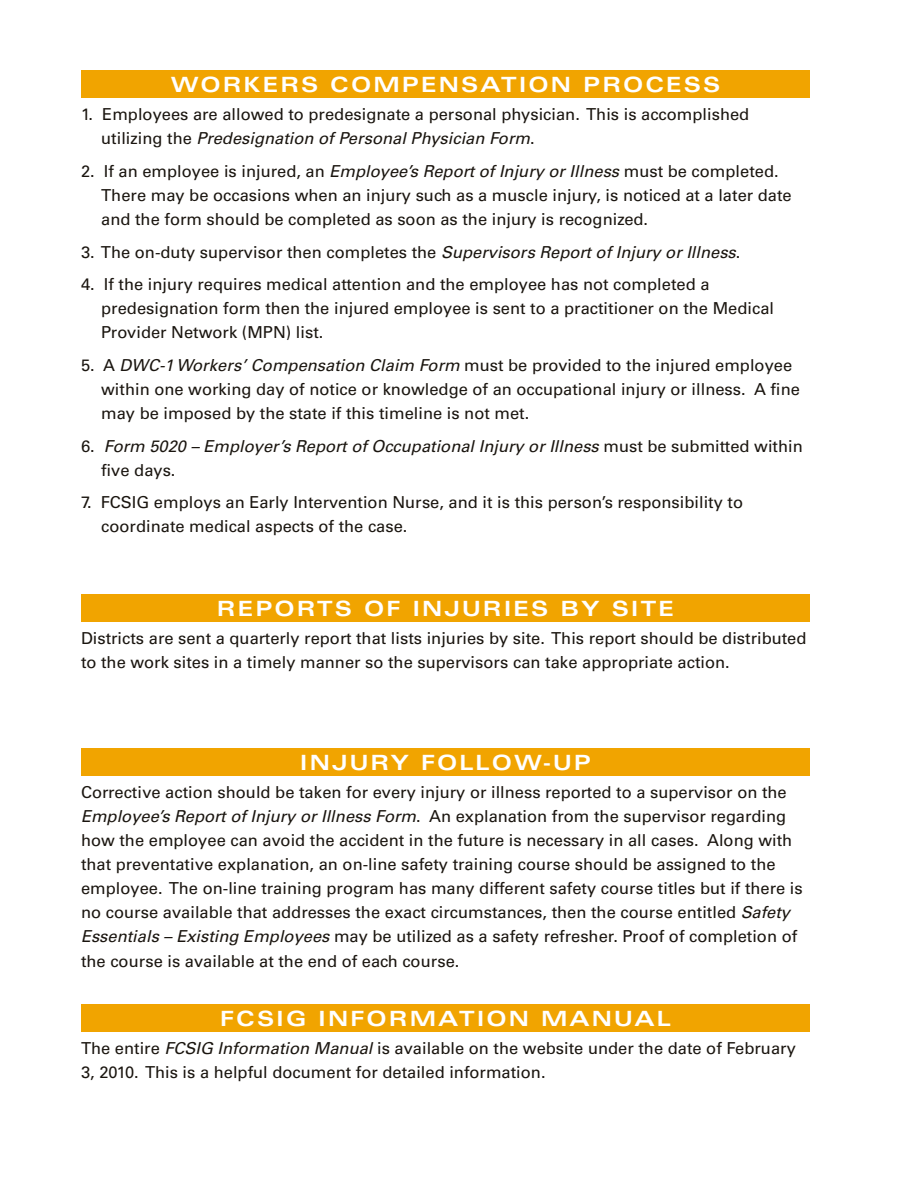
<style>
.page{position:relative;width:918px;height:1188px;background:#fff}
.page>*{position:absolute;margin:0;border:0;box-sizing:border-box;transform-origin:0 0}
.t1{font:700 expanded 21px "Univers";letter-spacing:.1em;color:#fff}
.t2{font:16.5px/24px "Univers";color:#1a150f}
.t3{font:italic 16.5px/24px "Univers";color:#1a150f}
.s1{font-style:italic}
.s2{font-style:normal}
</style>
<div class="page">
<div style="left:81px;top:594px;width:729px;height:28px;background:#f1a400"></div>
<div style="left:81px;top:1004px;width:729px;height:28px;background:#f1a400"></div>
<div style="left:81px;top:748px;width:729px;height:28px;background:#f1a400"></div>
<div style="left:81px;top:70px;width:729px;height:28px;background:#f1a400"></div>
<p class="t1" style="left:171px;top:73px;width:183px">WORKERS COM</p>
<p class="t1" style="left:402px;top:73px;width:241px">PENSATION PROCE</p>
<p class="t1" style="left:684px;top:73px;width:38px">SS</p>
<p class="t2" style="left:101px;top:103px;width:650px;text-indent:-20px">1. Employees are allowed to predesignate a personal physician. This is accomplished utilizing the <span class="s1">Predesignation of Personal Physician Form</span>.</p>
<p class="t2" style="left:101px;top:159px;width:692px;text-indent:-20px">2. If an employee is injured, an <span class="s1">Employee’s Report of Injury or Illness</span> must be completed.<br>There may be occasions when an injury such as a muscle injury, is noticed at a later date and the form should be completed as soon as the injury is recognized.</p>
<p class="t2" style="left:81px;top:240px;width:661px">3. The on-duty supervisor then completes the <span class="s1">Supervisors Report of Injury or Illness</span>.</p>
<p class="t2" style="left:101px;top:273px;width:674px;text-indent:-20px">4. If the injury requires medical attention and the employee has not completed a predesignation form then the injured employee is sent to a practitioner on the Medical<br>Provider Network (MPN) list.</p>
<p class="t2" style="left:101px;top:353px;width:700px;text-indent:-20px">5. A <span class="s1">DWC-1 Workers’ Compensation Claim Form</span> must be provided to the injured employee within one working day of notice or knowledge of an occupational injury or illness. A fine may be imposed by the state if this timeline is not met.</p>
<p class="t3" style="left:101px;top:434px;width:703px;text-indent:-20px"><span class="s2">6.</span> Form 5020 – Employer’s Report of Occupational Injury or Illness <span class="s2">must be submitted within five days.</span></p>
<p class="t2" style="left:101px;top:491px;width:643px;text-indent:-20px">7. FCSIG employs an Early Intervention Nurse, and it is this person’s responsibility to coordinate medical aspects of the case.</p>
<p class="t1" style="left:217px;top:597px;width:455px">REPORTS OF INJURIES BY SITE</p>
<p class="t2" style="left:81px;top:627px;width:727px">Districts are sent a quarterly report that lists injuries by site. This report should be distributed to the work sites in a timely manner so the supervisors can take appropriate action.</p>
<p class="t1" style="left:300px;top:751px;width:157px">INJURY FOLLO</p>
<p class="t1" style="left:514px;top:751px;width:79px">W-UP</p>
<p class="t2" style="left:81px;top:781px;width:723px">Corrective action should be taken for every injury or illness reported to a supervisor on the <span class="s1">Employee’s Report of Injury or Illness Form</span>. An explanation from the supervisor regarding how the employee can avoid the accident in the future is necessary in all cases. Along with that preventative explanation, an on-line safety training course should be assigned to the employee. The on-line training program has many different safety course titles but if there is no course available that addresses the exact circumstances, then the course entitled <span class="s1">Safety Essentials – Existing Employees</span> may be utilized as a safety refresher. Proof of completion of the course is available at the end of each course.</p>
<p class="t1" style="left:220px;top:1007px;width:450px">FCSIG INFORMATION MANUAL</p>
<p class="t2" style="left:81px;top:1037px;width:716px">The entire <span class="s1">FCSIG Information Manual</span> is available on the website under the date of February<br>3, 2010. This is a helpful document for detailed information.</p>
</div>
